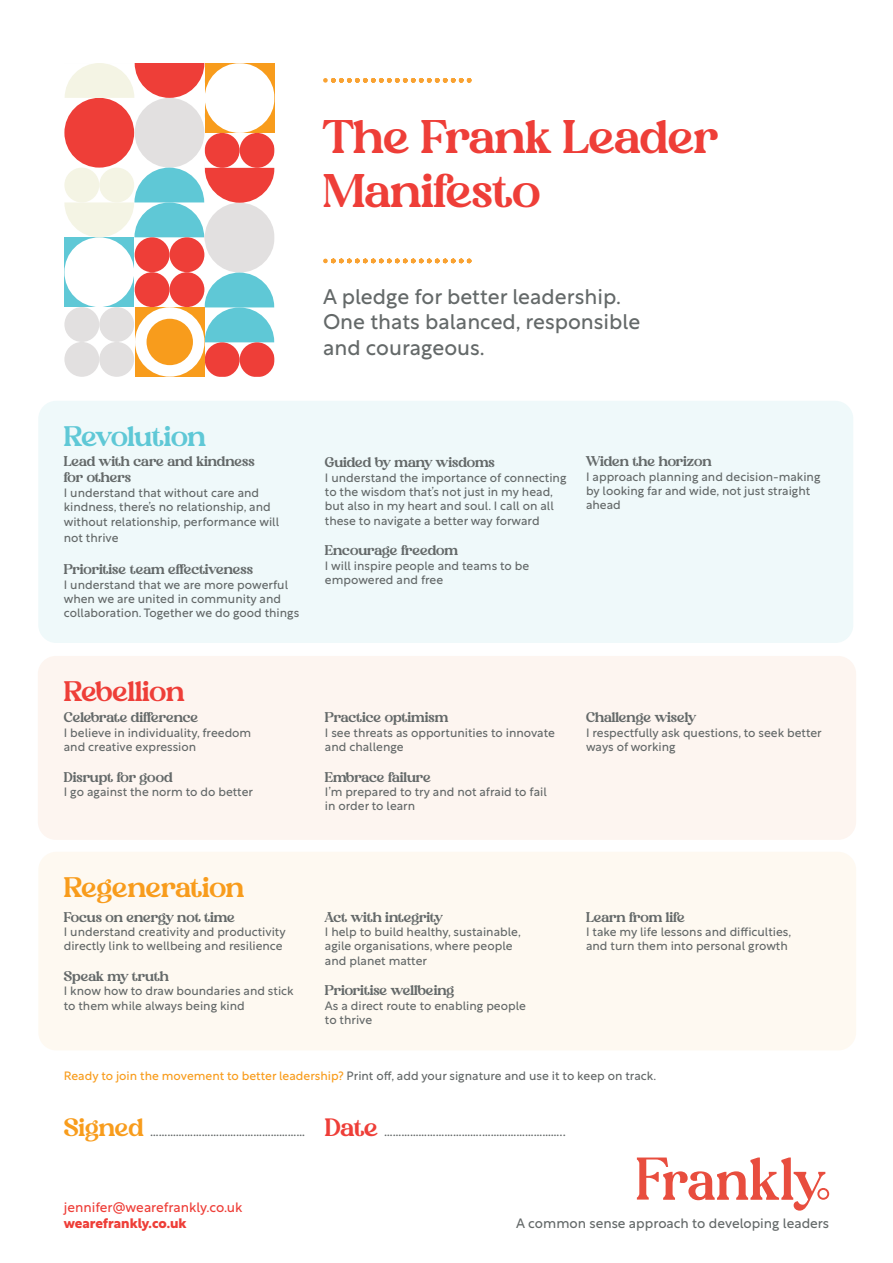
<style>
.page{position:relative;width:893px;height:1263px;background:#fff}
.page>*{position:absolute;margin:0;border:0;box-sizing:border-box;transform-origin:0 0}
.t1{font:45px/54px "Heibird";color:#ee3e38}
.t2{font:27px "Heibird";letter-spacing:-.005em;color:#f89c1c}
.t3{font:27px "Heibird";letter-spacing:-.01em;color:#5fc8d6}
.t4{font:27px "Heibird";letter-spacing:-.005em;color:#ee3e38}
.t5{font:21px/25.5px "Rustica";color:#646969}
.t6{font:13.5px/16.2px "Heibird";color:#646969}
.t7{font:13.5px "Rustica";color:#646969}
.t8{font:13.5px "Rustica";color:#ee3e38}
.t9{font:700 13.5px "Rustica";letter-spacing:-.005em;color:#ee3e38}
.t10{font:12px/14.4px "Rustica";color:#646969}
.s1{color:#f89c1c}
.s2{font-family:"Heibird";font-size:24px;color:#f89c1c}
.s3{font-family:"Heibird";font-size:24px;color:#ee3e38}
</style>
<div class="page">
<div style="left:38px;top:401px;width:815px;height:242px;background:#eff9fa;border-radius:18px"></div>
<div style="left:38px;top:656px;width:818px;height:184px;background:#fdf5f0;border-radius:18px"></div>
<div style="left:38px;top:852px;width:818px;height:198px;background:#fef9f1;border-radius:18px"></div>
<div style="left:205px;top:63px;width:70px;height:70px;background:#f89c1c"></div>
<div style="left:205px;top:203px;width:70px;height:70px;background:#e2e0e0;border-radius:50%"></div>
<div style="left:205px;top:63px;width:70px;height:70px;background:#fff;border-radius:50%"></div>
<div style="left:205px;top:133px;width:35px;height:35px;background:#ee3e38;border-radius:50%"></div>
<div style="left:240px;top:133px;width:35px;height:35px;background:#ee3e38;border-radius:50%"></div>
<svg style="left:135px;top:273px;width:139px;height:104px"></svg>
<div style="left:135px;top:98px;width:69px;height:70px;background:#e2e0e0;border-radius:50%"></div>
<div style="left:135px;top:237px;width:35px;height:35px;background:#ee3e38;border-radius:50%"></div>
<div style="left:170px;top:237px;width:34px;height:35px;background:#ee3e38;border-radius:50%"></div>
<div style="left:135px;top:272px;width:35px;height:35px;background:#ee3e38;border-radius:50%"></div>
<div style="left:170px;top:272px;width:34px;height:35px;background:#ee3e38;border-radius:50%"></div>
<div style="left:64px;top:237px;width:70px;height:70px;background:#5fc8d6"></div>
<div style="left:64px;top:98px;width:70px;height:70px;background:#ee3e38;border-radius:50%"></div>
<div style="left:64px;top:237px;width:70px;height:70px;background:#fff;border-radius:50%"></div>
<svg style="left:64px;top:168px;width:211px;height:69px"></svg>
<svg style="left:65px;top:63px;width:139px;height:35px"></svg>
<div style="left:99px;top:342px;width:35px;height:35px;background:#e2e0e0;border-radius:50%"></div>
<div style="left:64px;top:342px;width:35px;height:35px;background:#e2e0e0;border-radius:50%"></div>
<div style="left:99px;top:307px;width:35px;height:35px;background:#e2e0e0;border-radius:50%"></div>
<div style="left:64px;top:307px;width:35px;height:35px;background:#e2e0e0;border-radius:50%"></div>
<svg style="left:333px;top:259px;width:137px;height:4px"></svg>
<svg style="left:333px;top:78px;width:137px;height:5px"></svg>
<svg style="left:637px;top:1157px;width:192px;height:53px"></svg>
<h1 class="t1" style="left:323px;top:110px;width:396px">The Frank Leader<br>Manifesto</h1>
<h3 class="t5" style="left:323px;top:281px;width:319px">A pledge for better leadership.<br>One thats balanced, responsible and courageous.</h3>
<h2 class="t3" style="left:64px;top:420px;width:144px">Revolution</h2>
<p class="t6" style="left:64px;top:453px;width:192px">Lead with care and kindness for others</p>
<p class="t10" style="left:64px;top:484px;width:217px">I understand that without care and kindness, there’s no relationship, and without relationship, performance will</p>
<p class="t10" style="left:64px;top:529px;width:56px">not thrive</p>
<p class="t6" style="left:64px;top:561px;width:191px">Prioritise team effectiveness</p>
<p class="t10" style="left:64px;top:576px;width:237px">I understand that we are more powerful when we are united in community and collaboration. Together we do good things</p>
<h2 class="t4" style="left:64px;top:674px;width:122px">Rebellion</h2>
<p class="t6" style="left:64px;top:709px;width:136px">Celebrate difference</p>
<p class="t10" style="left:64px;top:724px;width:189px">I believe in individuality, freedom and creative expression</p>
<p class="t6" style="left:64px;top:769px;width:110px">Disrupt for good</p>
<p class="t10" style="left:64px;top:783px;width:191px">I go against the norm to do better</p>
<p class="t6" style="left:325px;top:454px;width:171px">Guided by many wisdoms</p>
<p class="t10" style="left:325px;top:469px;width:243px">I understand the importance of connecting to the wisdom that’s not just in my head, but also in my heart and soul. I call on all these to navigate a better way forward</p>
<p class="t6" style="left:325px;top:542px;width:135px">Encourage freedom</p>
<p class="t10" style="left:325px;top:557px;width:206px">I will inspire people and teams to be empowered and free</p>
<p class="t6" style="left:586px;top:453px;width:127px">Widen the horizon</p>
<p class="t10" style="left:586px;top:468px;width:236px">I approach planning and decision-making by looking far and wide, not just straight ahead</p>
<p class="t6" style="left:325px;top:709px;width:125px">Practice optimism</p>
<p class="t10" style="left:325px;top:724px;width:232px">I see threats as opportunities to innovate and challenge</p>
<p class="t6" style="left:325px;top:769px;width:107px">Embrace failure</p>
<p class="t10" style="left:325px;top:783px;width:223px">I’m prepared to try and not afraid to fail in order to learn</p>
<p class="t6" style="left:586px;top:709px;width:112px">Challenge wisely</p>
<p class="t10" style="left:586px;top:724px;width:237px">I respectfully ask questions, to seek better ways of working</p>
<h2 class="t2" style="left:64px;top:871px;width:182px">Regeneration</h2>
<p class="t6" style="left:64px;top:909px;width:173px">Focus on energy not time</p>
<p class="t10" style="left:64px;top:923px;width:223px">I understand creativity and productivity directly link to wellbeing and resilience</p>
<p class="t6" style="left:64px;top:968px;width:107px">Speak my truth</p>
<p class="t10" style="left:64px;top:983px;width:231px">I know how to draw boundaries and stick to them while always being kind</p>
<p class="t6" style="left:325px;top:909px;width:119px">Act with integrity</p>
<p class="t10" style="left:325px;top:923px;width:197px">I help to build healthy, sustainable, agile organisations, where people and planet matter</p>
<p class="t6" style="left:325px;top:982px;width:131px">Prioritise wellbeing</p>
<p class="t10" style="left:325px;top:997px;width:202px">As a direct route to enabling people to thrive</p>
<p class="t6" style="left:586px;top:909px;width:100px">Learn from life</p>
<p class="t10" style="left:586px;top:923px;width:207px">I take my life lessons and difficulties, and turn them into personal growth</p>
<p class="t10" style="left:64px;top:1067px;width:594px"><span class="s1">Ready to join the movement to better leadership?</span> Print off, add your signature and use it to keep on track.</p>
<p class="t7" style="left:64px;top:1119px;width:504px"><span class="s2">Signed</span> ……………………………………………… <span class="s3">Date</span> …………………………….………………………..</p>
<p class="t8" style="left:64px;top:1195px;width:180px">jennifer@wearefrankly.co.uk</p>
<p class="t9" style="left:64px;top:1211px;width:124px">wearefrankly.co.uk</p>
<p class="t7" style="left:516px;top:1211px;width:314px">A common sense approach to developing leaders</p>
</div>
